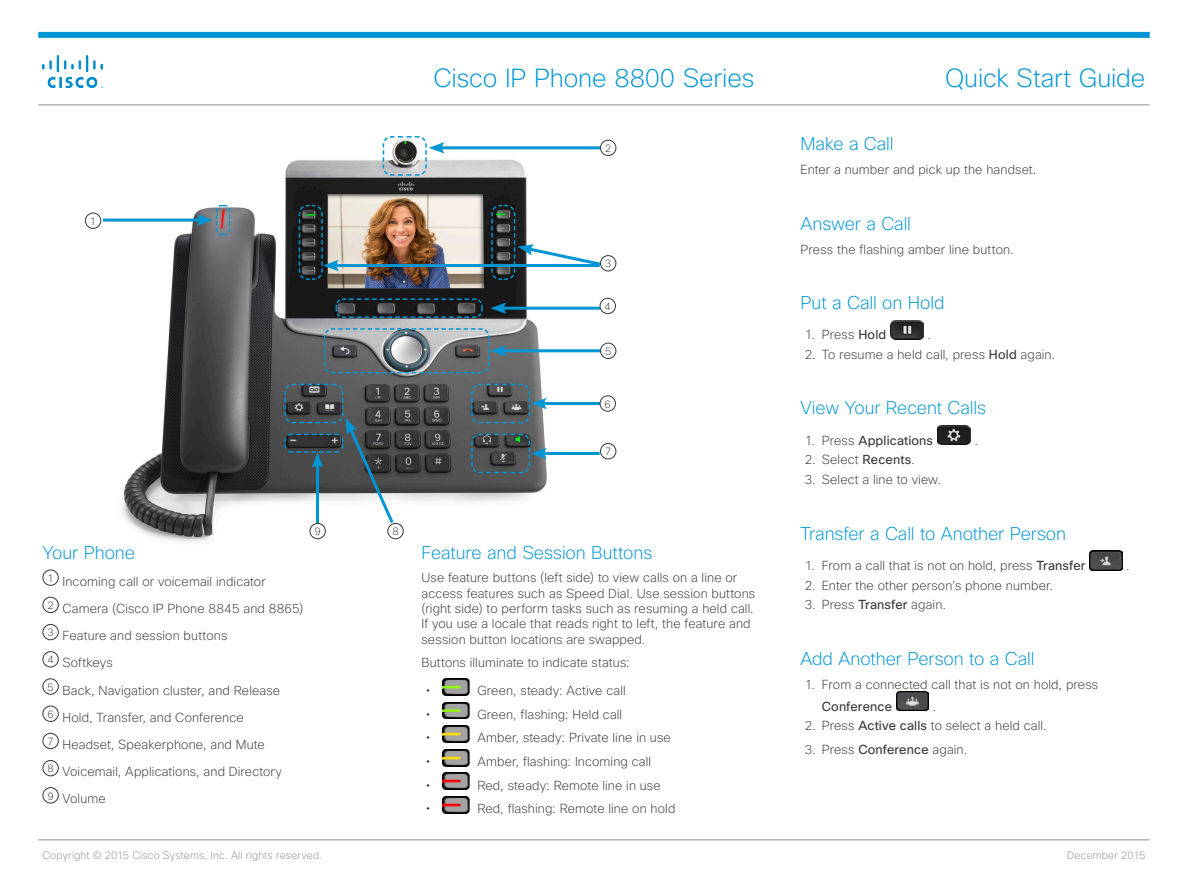
<style>
.page{position:relative;width:1188px;height:893px;background:#fff}
.page>*{position:absolute;margin:0;border:0;box-sizing:border-box;transform-origin:0 0}
.Header_center__produ{font:200 25.5px "Cisco Sans";letter-spacing:-.005em;color:#0096d6}
.Header_right__docume{font:200 25.5px "Cisco Sans";letter-spacing:-.005em;color:#0096d6}
.title__2_in__chapte{font:200 18px "Cisco Sans";letter-spacing:-.005em;color:#0096d6}
.p__1{font:200 12.75px/15.3px "Cisco Sans";letter-spacing:.01em;color:#393636}
.Only_one_step{font:200 12.75px "Cisco Sans";letter-spacing:.01em;color:#393636}
.t1{font:12.75px "Cisco Sans";letter-spacing:.015em;color:#393636}
.Footer_left{font:200 10.5px "Cisco Sans";letter-spacing:.02em;color:#918f90}
.p__1-2{font:200 10.5px "Cisco Sans";color:#393636}
.Footer_right{font:200 10.5px "Cisco Sans";letter-spacing:.015em;color:#918f90}
.s1{font-weight:400}
.s2{font-weight:200}
</style>
<div class="page">
<div style="left:38px;top:32px;width:1112px;height:6px;background:#0096d6"></div>
<hr style="left:38px;top:104px;width:1112px;height:1px;background:#918f90">
<hr style="left:38px;top:839px;width:1112px;height:1px;background:#918f90">
<img style="left:43px;top:55px;width:60px;height:32px">
<img style="left:84px;top:139px;width:533px;height:403px">
<div style="left:43px;top:570px;width:16px;height:16px;border:1px solid #393636;border-radius:50%"></div>
<div style="left:43px;top:597px;width:16px;height:16px;border:1px solid #393636;border-radius:50%"></div>
<div style="left:43px;top:624px;width:16px;height:16px;border:1px solid #393636;border-radius:50%"></div>
<div style="left:43px;top:651px;width:16px;height:16px;border:1px solid #393636;border-radius:50%"></div>
<div style="left:43px;top:678px;width:16px;height:17px;border:1px solid #393636;border-radius:50%"></div>
<div style="left:43px;top:706px;width:16px;height:16px;border:1px solid #393636;border-radius:50%"></div>
<div style="left:43px;top:733px;width:16px;height:16px;border:1px solid #393636;border-radius:50%"></div>
<div style="left:43px;top:760px;width:16px;height:16px;border:1px solid #393636;border-radius:50%"></div>
<div style="left:43px;top:787px;width:16px;height:16px;border:1px solid #393636;border-radius:50%"></div>
<img style="left:443px;top:678px;width:27px;height:17px">
<img style="left:443px;top:702px;width:27px;height:17px">
<img style="left:443px;top:726px;width:27px;height:16px">
<img style="left:443px;top:749px;width:27px;height:17px">
<img style="left:443px;top:773px;width:27px;height:17px">
<img style="left:443px;top:796px;width:27px;height:17px">
<img style="left:890px;top:320px;width:34px;height:19px">
<img style="left:937px;top:425px;width:34px;height:20px">
<img style="left:1089px;top:551px;width:33px;height:19px">
<img style="left:896px;top:691px;width:33px;height:19px">
<svg style="left:335px;top:298px;width:148px;height:21px;background:#29373e"></svg>
<hr style="left:103px;top:219px;width:99px;height:3px;background:#0096d6">
<svg style="left:197px;top:204px;width:34px;height:32px"></svg>
<hr style="left:439px;top:146px;width:161px;height:3px;background:#0096d6">
<svg style="left:382px;top:136px;width:63px;height:40px"></svg>
<hr style="left:501px;top:307px;width:99px;height:3px;background:#0096d6">
<svg style="left:491px;top:302px;width:16px;height:12px"></svg>
<hr style="left:501px;top:349px;width:99px;height:3px;background:#0096d6">
<svg style="left:323px;top:327px;width:184px;height:47px;background:#7d878c"></svg>
<hr style="left:541px;top:402px;width:59px;height:3px;background:#0096d6">
<svg style="left:470px;top:383px;width:77px;height:41px;background:#5b676c"></svg>
<hr style="left:541px;top:452px;width:59px;height:3px;background:#0096d6">
<svg style="left:470px;top:433px;width:77px;height:41px;background:#4c595d"></svg>
<svg style="left:284px;top:383px;width:112px;height:143px"></svg>
<svg style="left:491px;top:204px;width:112px;height:77px"></svg>
<hr style="left:333px;top:264px;width:267px;height:3px;background:#0096d6">
<svg style="left:298px;top:204px;width:41px;height:77px;background:#525c5d"></svg>
<div style="left:85px;top:213px;width:16px;height:16px;border:1px solid #393636;border-radius:50%"></div>
<div style="left:600px;top:140px;width:16px;height:16px;border:1px solid #393636;border-radius:50%"></div>
<div style="left:600px;top:255px;width:16px;height:16px;border:1px solid #393636;border-radius:50%"></div>
<div style="left:600px;top:298px;width:16px;height:16px;border:1px solid #393636;border-radius:50%"></div>
<div style="left:310px;top:523px;width:16px;height:16px;border:1px solid #393636;border-radius:50%"></div>
<div style="left:387px;top:523px;width:17px;height:16px;border:1px solid #393636;border-radius:50%"></div>
<div style="left:600px;top:343px;width:16px;height:16px;border:1px solid #393636;border-radius:50%"></div>
<div style="left:600px;top:395px;width:16px;height:17px;border:1px solid #393636;border-radius:50%"></div>
<div style="left:600px;top:443px;width:16px;height:16px;border:1px solid #393636;border-radius:50%"></div>
<p class="Header_center__produ" style="left:433px;top:62px;width:323px">Cisco IP Phone 8800 Series</p>
<p class="Header_right__docume" style="left:945px;top:62px;width:202px">Quick Start Guide</p>
<p class="p__1-2" style="left:90px;top:214px;width:8px">1</p>
<p class="p__1-2" style="left:605px;top:142px;width:8px">2</p>
<p class="p__1-2" style="left:605px;top:257px;width:8px">3</p>
<p class="p__1-2" style="left:605px;top:300px;width:8px">4</p>
<p class="p__1-2" style="left:605px;top:345px;width:8px">5</p>
<p class="p__1-2" style="left:605px;top:397px;width:8px">6</p>
<p class="p__1-2" style="left:605px;top:445px;width:8px">7</p>
<p class="title__2_in__chapte" style="left:43px;top:541px;width:94px">Your Phone</p>
<p class="p__1-2" style="left:47px;top:571px;width:8px">1</p>
<p class="p__1" style="left:63px;top:573px;width:205px">Incoming call or voicemail indicator</p>
<p class="p__1-2" style="left:47px;top:599px;width:8px">2</p>
<p class="p__1" style="left:63px;top:601px;width:243px">Camera (Cisco IP Phone 8845 and 8865)</p>
<p class="p__1-2" style="left:47px;top:626px;width:8px">3</p>
<p class="p__1" style="left:63px;top:628px;width:166px">Feature and session buttons</p>
<p class="p__1-2" style="left:47px;top:653px;width:8px">4</p>
<p class="p__1" style="left:63px;top:655px;width:52px">Softkeys</p>
<p class="p__1-2" style="left:47px;top:680px;width:8px">5</p>
<p class="p__1" style="left:63px;top:682px;width:219px">Back, Navigation cluster, and Release</p>
<p class="p__1-2" style="left:47px;top:707px;width:8px">6</p>
<p class="p__1" style="left:63px;top:710px;width:183px">Hold, Transfer, and Conference</p>
<p class="p__1-2" style="left:47px;top:735px;width:8px">7</p>
<p class="p__1" style="left:63px;top:737px;width:204px">Headset, Speakerphone, and Mute</p>
<p class="p__1-2" style="left:47px;top:762px;width:8px">8</p>
<p class="p__1" style="left:63px;top:764px;width:221px">Voicemail, Applications, and Directory</p>
<p class="p__1-2" style="left:47px;top:789px;width:8px">9</p>
<p class="p__1" style="left:63px;top:791px;width:45px">Volume</p>
<p class="p__1-2" style="left:315px;top:525px;width:8px">9</p>
<p class="p__1-2" style="left:392px;top:525px;width:8px">8</p>
<p class="title__2_in__chapte" style="left:422px;top:541px;width:232px">Feature and Session Buttons</p>
<p class="p__1" style="left:422px;top:570px;width:335px">Use feature buttons (left side) to view calls on a line or access features such as Speed Dial. Use session buttons (right side) to perform tasks such as resuming a held call.<br>If you use a locale that reads right to left, the feature and session button locations are swapped.</p>
<p class="p__1" style="left:422px;top:655px;width:210px">Buttons illuminate to indicate status:</p>
<p class="p__1" style="left:477px;top:683px;width:150px">Green, steady: Active call</p>
<p class="p__1" style="left:477px;top:707px;width:146px">Green, flashing: Held call</p>
<p class="p__1" style="left:477px;top:730px;width:195px">Amber, steady: Private line in use</p>
<p class="p__1" style="left:477px;top:754px;width:175px">Amber, flashing: Incoming call</p>
<p class="p__1" style="left:477px;top:777px;width:185px">Red, steady: Remote line in use</p>
<p class="p__1" style="left:477px;top:801px;width:200px">Red, flashing: Remote line on hold</p>
<p class="title__2_in__chapte" style="left:801px;top:133px;width:95px">Make a Call</p>
<p class="Only_one_step" style="left:801px;top:162px;width:237px">Enter a number and pick up the handset.</p>
<p class="title__2_in__chapte" style="left:801px;top:212px;width:112px">Answer a Call</p>
<p class="Only_one_step" style="left:801px;top:241px;width:215px">Press the flashing amber line button.</p>
<p class="title__2_in__chapte" style="left:801px;top:291px;width:145px">Put a Call on Hold</p>
<p class="p__1" style="left:805px;top:327px;width:83px">1. Press <span class="s1">Hold</span></p>
<p class="p__1" style="left:928px;top:327px;width:5px">.</p>
<p class="p__1" style="left:805px;top:347px;width:252px">2. To resume a held call, press <span class="s1">Hold</span> again.</p>
<p class="title__2_in__chapte" style="left:801px;top:397px;width:187px">View Your Recent Calls</p>
<p class="t1" style="left:805px;top:432px;width:130px"><span class="s2">1. Press</span> Applications</p>
<p class="p__1" style="left:974px;top:433px;width:5px">.</p>
<p class="p__1" style="left:805px;top:452px;width:112px">2. Select <span class="s1">Recents</span>.</p>
<p class="p__1" style="left:805px;top:472px;width:138px">3. Select a line to view.</p>
<p class="title__2_in__chapte" style="left:801px;top:522px;width:267px">Transfer a Call to Another Person</p>
<p class="p__1" style="left:805px;top:558px;width:282px">1. From a call that is not on hold, press <span class="s1">Transfer</span></p>
<p class="p__1" style="left:1126px;top:558px;width:5px">.</p>
<p class="p__1" style="left:805px;top:577px;width:250px">2. Enter the other person’s phone number.</p>
<p class="p__1" style="left:805px;top:597px;width:143px">3. Press <span class="s1">Transfer</span> again.</p>
<p class="title__2_in__chapte" style="left:801px;top:647px;width:235px">Add Another Person to a Call</p>
<p class="p__1" style="left:822px;top:673px;width:278px;line-height:22px;text-indent:-17px">1. From a connected call that is not on hold, press<br><span class="s1">Conference</span></p>
<p class="p__1" style="left:933px;top:698px;width:5px">.</p>
<p class="p__1" style="left:805px;top:718px;width:243px">2. Press <span class="s1">Active calls</span> to select a held call.</p>
<p class="p__1" style="left:805px;top:742px;width:164px">3. Press <span class="s1">Conference</span> again.</p>
<p class="Footer_left" style="left:43px;top:848px;width:281px">Copyright © 2015 Cisco Systems, Inc. All rights reserved.</p>
<p class="Footer_right" style="left:1067px;top:848px;width:80px">December 2015</p>
</div>
